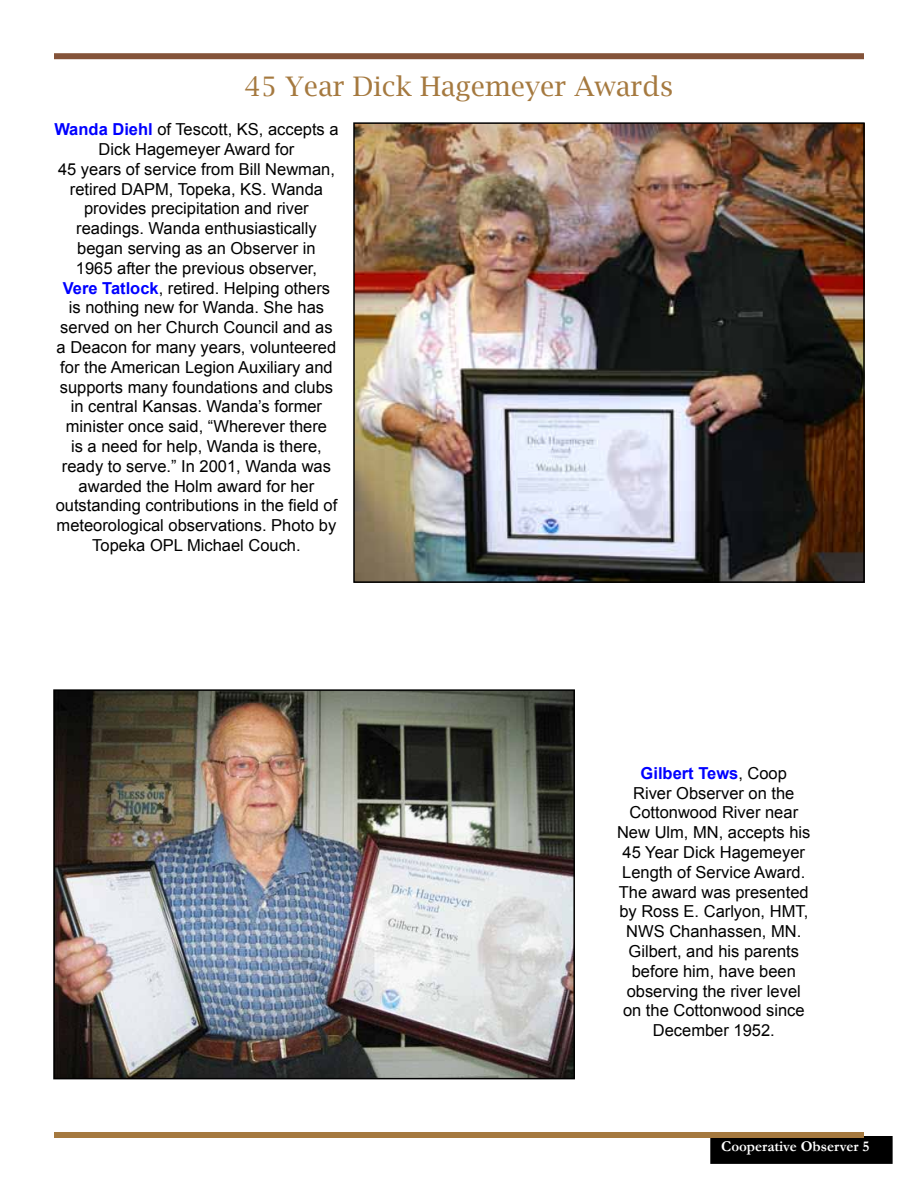
<style>
.page{position:relative;width:918px;height:1188px;background:#fff}
.page>*{position:absolute;margin:0;border:0;box-sizing:border-box;transform-origin:0 0}
.t1{font:27px "Lucida Bright";color:#a5793f}
.t2{font:16.5px/19.8px "Arial";color:#000;text-align:center}
.t3{font:700 15px "Garamond";color:#fff}
.s1{font-weight:700;color:#00f}
</style>
<div class="page">
<div style="left:711px;top:1137px;width:181px;height:26px;background:#000"></div>
<div style="left:710px;top:1136px;width:183px;height:28px;border:2px solid #000"></div>
<div style="left:54px;top:1132px;width:810px;height:6px;background:#a5793f"></div>
<div style="left:54px;top:53px;width:810px;height:6px;background:#845339"></div>
<img style="left:356px;top:125px;width:506px;height:455px">
<div style="left:353px;top:122px;width:512px;height:461px;border:2px solid #000"></div>
<img style="left:56px;top:692px;width:516px;height:384px">
<div style="left:53px;top:689px;width:522px;height:390px;border:2px solid #000"></div>
<h1 class="t1" style="left:245px;top:71px;width:430px">45 Year Dick Hagemeyer Awards</h1>
<p class="t2" style="left:54px;top:120px;width:286px"><span class="s1">Wanda Diehl</span> of Tescott, KS, accepts a Dick Hagemeyer Award for<br>45 years of service from Bill Newman, retired DAPM, Topeka, KS. Wanda provides precipitation and river readings. Wanda enthusiastically began serving as an Observer in<br>1965 after the previous observer,<br><span class="s1">Vere Tatlock</span>, retired. Helping others<br>is nothing new for Wanda. She has served on her Church Council and as a Deacon for many years, volunteered for the American Legion Auxiliary and supports many foundations and clubs in central Kansas. Wanda’s former minister once said, “Wherever there<br>is a need for help, Wanda is there, ready to serve.” In 2001, Wanda was awarded the Holm award for her outstanding contributions in the field of meteorological observations. Photo by Topeka OPL Michael Couch.</p>
<p class="t2" style="left:617px;top:763px;width:195px"><span class="s1">Gilbert Tews</span>, Coop<br>River Observer on the<br>Cottonwood River near<br>New Ulm, MN, accepts his<br>45 Year Dick Hagemeyer<br>Length of Service Award.<br>The award was presented by Ross E. Carlyon, HMT,<br>NWS Chanhassen, MN.<br>Gilbert, and his parents before him, have been observing the river level on the Cottonwood since<br>December 1952.</p>
<p class="t3" style="left:721px;top:1136px;width:150px">Cooperative Observer 5</p>
</div>
